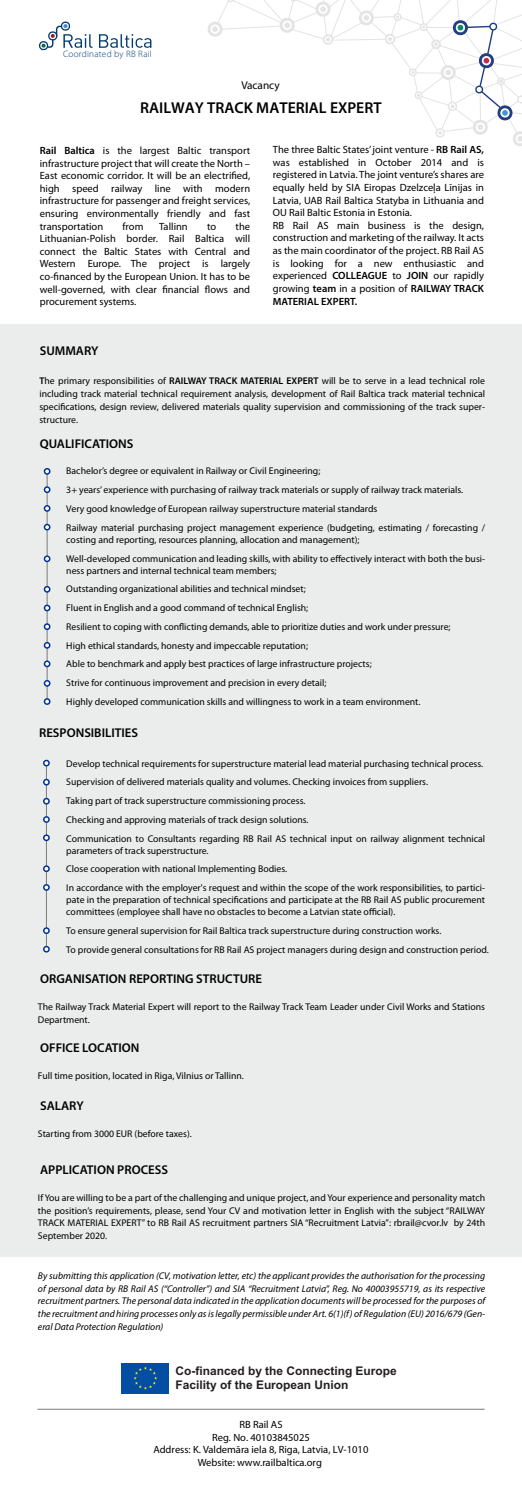
<style>
.page{position:relative;width:522px;height:1488px;background:#fff}
.page>*{position:absolute;margin:0;border:0;box-sizing:border-box;transform-origin:0 0}
.t1{font:600 15.75px "Myriad Pro";color:#000}
.t2{font:600 12.75px "Myriad Pro";color:#000}
.t3{font:700 11.93px/14.3px "Arial";color:#231f20}
.t4{font:11.25px "Myriad Pro";color:#000}
.t5{font:10.5px/12.6px "Myriad Pro";color:#000;text-align:justify}
.t6{font:9.75px/18.8px "Myriad Pro";color:#000}
.t7{font:italic 9.75px/12.8px "Myriad Pro";color:#000;text-align:justify}
.t8{font:300 9.3px "Myriad Pro";letter-spacing:.025em;color:#003b70}
.s1{font-weight:600}
</style>
<div class="page">
<svg style="left:207px;top:0;width:314px;height:146px"></svg>
<svg style="left:99px;top:34px;width:52px;height:14px"></svg>
<svg style="left:39px;top:22px;width:53px;height:28px"></svg>
<div style="left:122px;top:1362px;width:47px;height:31px;background:#034ea2"></div>
<svg style="left:133px;top:1366px;width:24px;height:23px"></svg>
<hr style="left:37px;top:1408px;width:447px;height:1px;background:#797a7d">
<div style="left:0;top:324px;width:521px;height:932px;background:#ebeded"></div>
<hr style="left:46px;top:760px;width:1px;height:190px;background:#797a7d">
<div style="left:43px;top:778px;width:7px;height:7px;border:2px solid #039;border-radius:50%"></div>
<div style="left:43px;top:797px;width:7px;height:7px;border:2px solid #039;border-radius:50%"></div>
<div style="left:43px;top:834px;width:7px;height:7px;border:2px solid #039;border-radius:50%"></div>
<div style="left:43px;top:759px;width:7px;height:7px;border:2px solid #039;border-radius:50%"></div>
<div style="left:43px;top:816px;width:7px;height:6px;border:2px solid #039;border-radius:50%"></div>
<div style="left:43px;top:927px;width:7px;height:7px;border:2px solid #039;border-radius:50%"></div>
<div style="left:43px;top:865px;width:7px;height:7px;border:2px solid #039;border-radius:50%"></div>
<div style="left:43px;top:884px;width:7px;height:6px;border:2px solid #039;border-radius:50%"></div>
<div style="left:43px;top:945px;width:7px;height:7px;border:2px solid #039;border-radius:50%"></div>
<hr style="left:47px;top:470px;width:1px;height:232px;background:#797a7d">
<div style="left:44px;top:468px;width:6px;height:7px;border:2px solid #039;border-radius:50%"></div>
<div style="left:44px;top:486px;width:6px;height:7px;border:2px solid #039;border-radius:50%"></div>
<div style="left:44px;top:505px;width:6px;height:7px;border:2px solid #039;border-radius:50%"></div>
<svg style="left:44px;top:524px;width:6px;height:6px"></svg>
<div style="left:44px;top:555px;width:6px;height:7px;border:2px solid #039;border-radius:50%"></div>
<svg style="left:44px;top:586px;width:6px;height:6px"></svg>
<div style="left:44px;top:623px;width:6px;height:7px;border:2px solid #039;border-radius:50%"></div>
<div style="left:44px;top:604px;width:6px;height:7px;border:2px solid #039;border-radius:50%"></div>
<svg style="left:44px;top:642px;width:6px;height:6px"></svg>
<div style="left:44px;top:660px;width:6px;height:7px;border:2px solid #039;border-radius:50%"></div>
<svg style="left:44px;top:680px;width:6px;height:6px"></svg>
<div style="left:44px;top:698px;width:6px;height:7px;border:2px solid #039;border-radius:50%"></div>
<p class="t8" style="left:63px;top:48px;width:90px">Coordinated by RB Rail</p>
<p class="t4" style="left:241px;top:79px;width:40px">Vacancy</p>
<h1 class="t1" style="left:140px;top:98px;width:243px">RAILWAY TRACK MATERIAL EXPERT</h1>
<p class="t5" style="left:40px;top:144px;width:212px"><span class="s1">Rail Baltica</span> is the largest Baltic transport infrastructure project that will create the North – East economic corridor. It will be an electrified, high speed railway line with modern infrastructure for passenger and freight services, ensuring environmentally friendly and fast transportation</p>
<p class="t5" style="left:122px;top:220px;width:22px">from</p>
<p class="t5" style="left:159px;top:220px;width:30px">Tallinn</p>
<p class="t5" style="left:207px;top:220px;width:11px">to</p>
<p class="t5" style="left:40px;top:220px;width:212px;text-indent:196px">the Lithuanian-Polish border. Rail Baltica will connect the Baltic States with Central and Western Europe. The project is largely co-financed by the European Union. It has to be well-governed, with clear financial flows and procurement systems.</p>
<p class="t5" style="left:273px;top:144px;width:212px;text-align:left">The three Baltic States’ joint venture - <span class="s1">RB Rail AS, </span>was established in October 2014 and is registered in Latvia. The joint venture’s shares are equally held by SIA Eiropas Dzelzceļa Līnijas in Latvia, UAB Rail Baltica Statyba in Lithuania and OU Rail Baltic Estonia in Estonia.<br>RB Rail AS main business is the design, construction and marketing of the railway. It acts as the main coordinator of the project. RB Rail AS is looking for a new enthusiastic and experienced <span class="s1">COLLEAGUE</span> to <span class="s1">JOIN</span> our rapidly growing <span class="s1">team</span> in a position of <span class="s1">RAILWAY TRACK MATERIAL EXPERT.</span></p>
<h2 class="t2" style="left:40px;top:342px;width:60px">SUMMARY</h2>
<p class="t6" style="left:39px;top:375px;width:447px;line-height:12.8px;text-align:justify"><span class="s1">T</span>he primary responsibilities of <span class="s1">RAILWAY TRACK MATERIAL EXPERT</span> will be to serve in a lead technical role including track material technical requirement analysis, development of Rail Baltica track material technical specifications, design review, delivered materials quality supervision and commissioning of the track super&shy;structure.</p>
<h2 class="t2" style="left:40px;top:435px;width:95px">QUALIFICATIONS</h2>
<p class="t6" style="left:66px;top:462px;width:420px">Bachelor’s degree or equivalent in Railway or Civil Engineering;<br>3+ years’ experience with purchasing of railway track materials or supply of railway track materials.<br>Very good knowledge of European railway superstructure material standards<br>Railway material purchasing project management experience (budgeting, estimating / forecasting /</p>
<p class="t6" style="left:66px;top:530px;width:420px">costing and reporting, resources planning, allocation and management);<br>Well-developed communication and leading skills, with ability to effectively interact with both the busi-</p>
<p class="t6" style="left:66px;top:561px;width:385px">ness partners and internal technical team members;<br>Outstanding organizational abilities and technical mindset;<br>Fluent in English and a good command of technical English;<br>Resilient to coping with conflicting demands, able to prioritize duties and work under pressure; High ethical standards, honesty and impeccable reputation;<br>Able to benchmark and apply best practices of large infrastructure projects;<br>Strive for continuous improvement and precision in every detail;<br>Highly developed communication skills and willingness to work in a team environment.</p>
<h2 class="t2" style="left:39px;top:724px;width:100px">RESPONSIBILITIES</h2>
<p class="t6" style="left:66px;top:754px;width:420px">Develop technical requirements for superstructure material lead material purchasing technical process.<br>Supervision of delivered materials quality and volumes. Checking invoices from suppliers.<br>Taking part of track superstructure commissioning process.<br>Checking and approving materials of track design solutions.<br>Communication to Consultants regarding RB Rail AS technical input on railway alignment technical</p>
<p class="t6" style="left:66px;top:841px;width:420px">parameters of track superstructure.<br>Close cooperation with national Implementing Bodies.<br>In accordance with the employer's request and within the scope of the work responsibilities, to partici-</p>
<p class="t6" style="left:66px;top:894px;width:420px;line-height:12px">pate in the preparation of technical specifications and participate at the RB Rail AS public procurement committees (employee shall have no obstacles to become a Latvian state official).</p>
<p class="t6" style="left:66px;top:921px;width:424px">To ensure general supervision for Rail Baltica track superstructure during construction works.<br>To provide general consultations for RB Rail AS project managers during design and construction period.</p>
<h2 class="t2" style="left:40px;top:970px;width:223px">ORGANISATION REPORTING STRUCTURE</h2>
<p class="t6" style="left:38px;top:1000px;width:448px;line-height:12.8px">The Railway Track Material Expert will report to the Railway Track Team Leader under Civil Works and Stations<br>Department.</p>
<h2 class="t2" style="left:40px;top:1039px;width:101px">OFFICE LOCATION</h2>
<p class="t6" style="left:38px;top:1066px;width:207px">Full time position, located in Riga, Vilnius or Tallinn.</p>
<h2 class="t2" style="left:40px;top:1097px;width:45px">SALARY</h2>
<p class="t6" style="left:38px;top:1124px;width:155px">Starting from 3000 EUR (before taxes).</p>
<h2 class="t2" style="left:40px;top:1161px;width:129px">APPLICATION PROCESS</h2>
<p class="t6" style="left:38px;top:1191px;width:448px;line-height:12.8px;text-align:justify">If You are willing to be a part of the challenging and unique project, and Your experience and personality match the position’s requirements, please, send Your CV and motivation letter in English with the subject “RAILWAY TRACK MATERIAL EXPERT” to RB Rail AS recruitment partners SIA “Recruitment Latvia”: rbrail@cvor.lv by 24th September 2020.</p>
<p class="t7" style="left:38px;top:1268px;width:448px">By submitting this application (CV, motivation letter, etc) the applicant provides the authorisation for the processing of personal data by RB Rail AS (“Controller”) and SIA “Recruitment Latvia”, Reg. No 40003955719, as its respective recruitment partners. The personal data indicated in the application documents will be processed for the purposes of the recruitment and hiring processes only as is legally permissible under Art. 6(1)(f) of Regulation (EU) 2016/679 (Gen&shy;eral Data Protection Regulation)</p>
<p class="t3" style="left:175px;top:1363px;width:222px">Co-financed by the Connecting Europe<br>Facility of the European Union</p>
<p class="t5" style="left:153px;top:1418px;width:216px;text-align:center">RB Rail AS<br>Reg. No. 40103845025<br>Address: K. Valdemāra iela 8, Riga, Latvia, LV-1010<br>Website: www.railbaltica.org</p>
</div>
